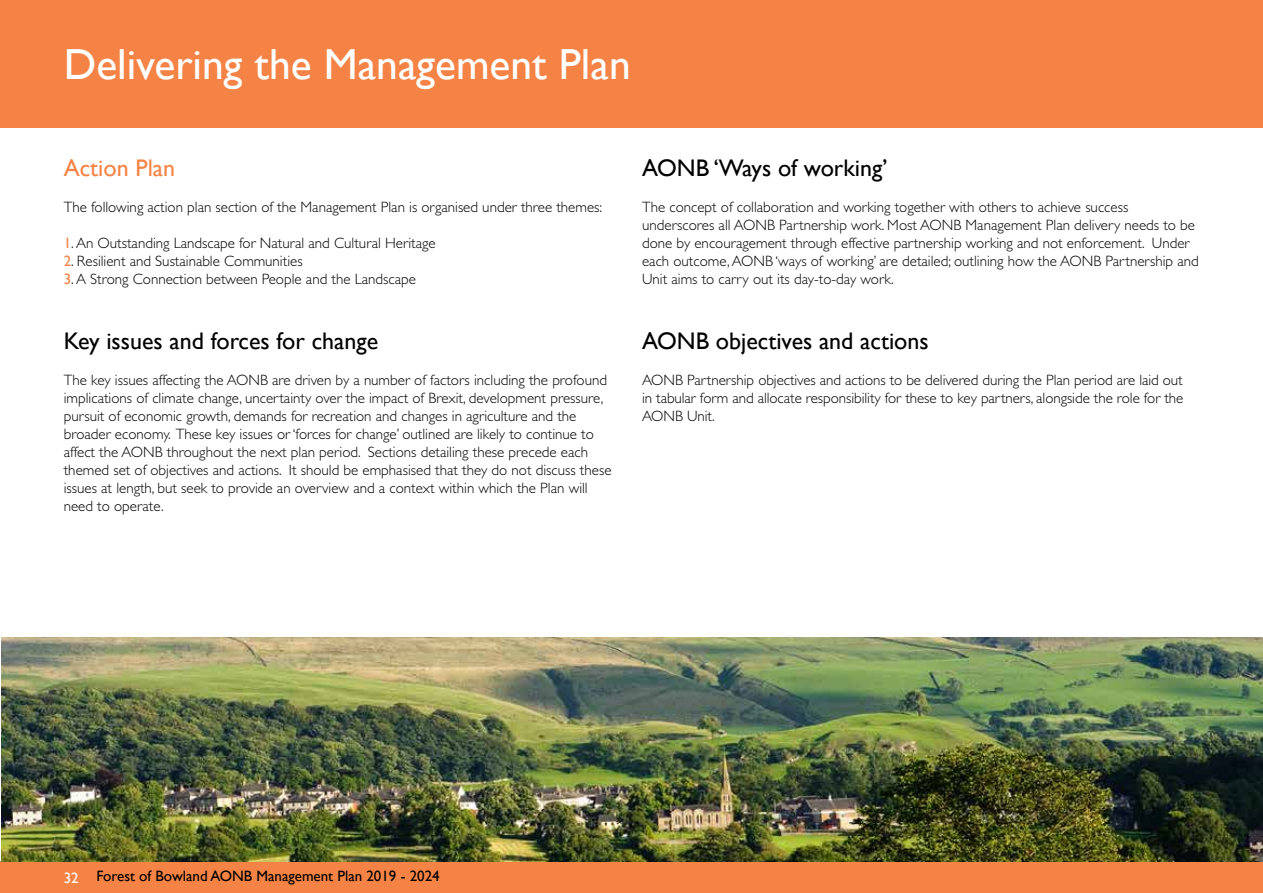
<style>
.page{position:relative;width:1263px;height:893px;background:#fff}
.page>*{position:absolute;margin:0;border:0;box-sizing:border-box;transform-origin:0 0}
.t1{font:43.5px "Gill Sans";color:#fff}
.t2{font:24px "Gill Sans";color:#000}
.t3{font:24px "Gill Sans";color:#f58345}
.t4{font:300 15px/18px "Gill Sans";color:#000}
.t5{font:15px "Gill Sans";color:#000}
.s1{font-weight:400;color:#f58345}
.s2{color:#fff}
</style>
<div class="page">
<div style="left:0;top:0;width:1263px;height:128px;background:#f58345"></div>
<div style="left:0;top:861px;width:1263px;height:32px;background:#f58345"></div>
<img style="left:1px;top:638px;width:1262px;height:223px">
<h1 class="t1" style="left:64px;top:39px;width:568px">Delivering the Management Plan</h1>
<h2 class="t3" style="left:64px;top:154px;width:113px">Action Plan</h2>
<p class="t4" style="left:64px;top:198px;width:540px">The following action plan section of the Management Plan is organised under three themes:</p>
<p class="t4" style="left:64px;top:234px;width:373px"><span class="s1">1</span>. An Outstanding Landscape for Natural and Cultural Heritage</p>
<p class="t4" style="left:64px;top:252px;width:240px"><span class="s1">2</span>. Resilient and Sustainable Communities</p>
<p class="t4" style="left:64px;top:270px;width:354px"><span class="s1">3</span>. A Strong Connection between People and the Landscape</p>
<h2 class="t2" style="left:64px;top:327px;width:316px">Key issues and forces for change</h2>
<p class="t4" style="left:64px;top:371px;width:549px">The key issues affecting the AONB are driven by a number of factors including the profound implications of climate change, uncertainty over the impact of Brexit, development pressure, pursuit of economic growth, demands for recreation and changes in agriculture and the broader economy. These key issues or ‘forces for change’ outlined are likely to continue to affect the AONB throughout the next plan period. Sections detailing these precede each themed set of objectives and actions. It should be emphasised that they do not discuss these issues at length, but seek to provide an overview and a context within which the Plan will need to operate.</p>
<h2 class="t2" style="left:642px;top:154px;width:247px">AONB ‘Ways of working’</h2>
<p class="t4" style="left:642px;top:198px;width:558px">The concept of collaboration and working together with others to achieve success underscores all AONB Partnership work. Most AONB Management Plan delivery needs to be done by encouragement through effective partnership working and not enforcement. Under each outcome, AONB ‘ways of working’ are detailed; outlining how the AONB Partnership and Unit aims to carry out its day-to-day work.</p>
<h2 class="t2" style="left:642px;top:327px;width:288px">AONB objectives and actions</h2>
<p class="t4" style="left:642px;top:371px;width:543px;text-align:justify">AONB Partnership objectives and actions to be delivered during the Plan period are laid out in tabular form and allocate responsibility for these to key partners, alongside the role for the AONB Unit.</p>
<p class="t5" style="left:64px;top:867px;width:377px"><span class="s2">32</span> Forest of Bowland AONB Management Plan 2019 - 2024</p>
</div>
